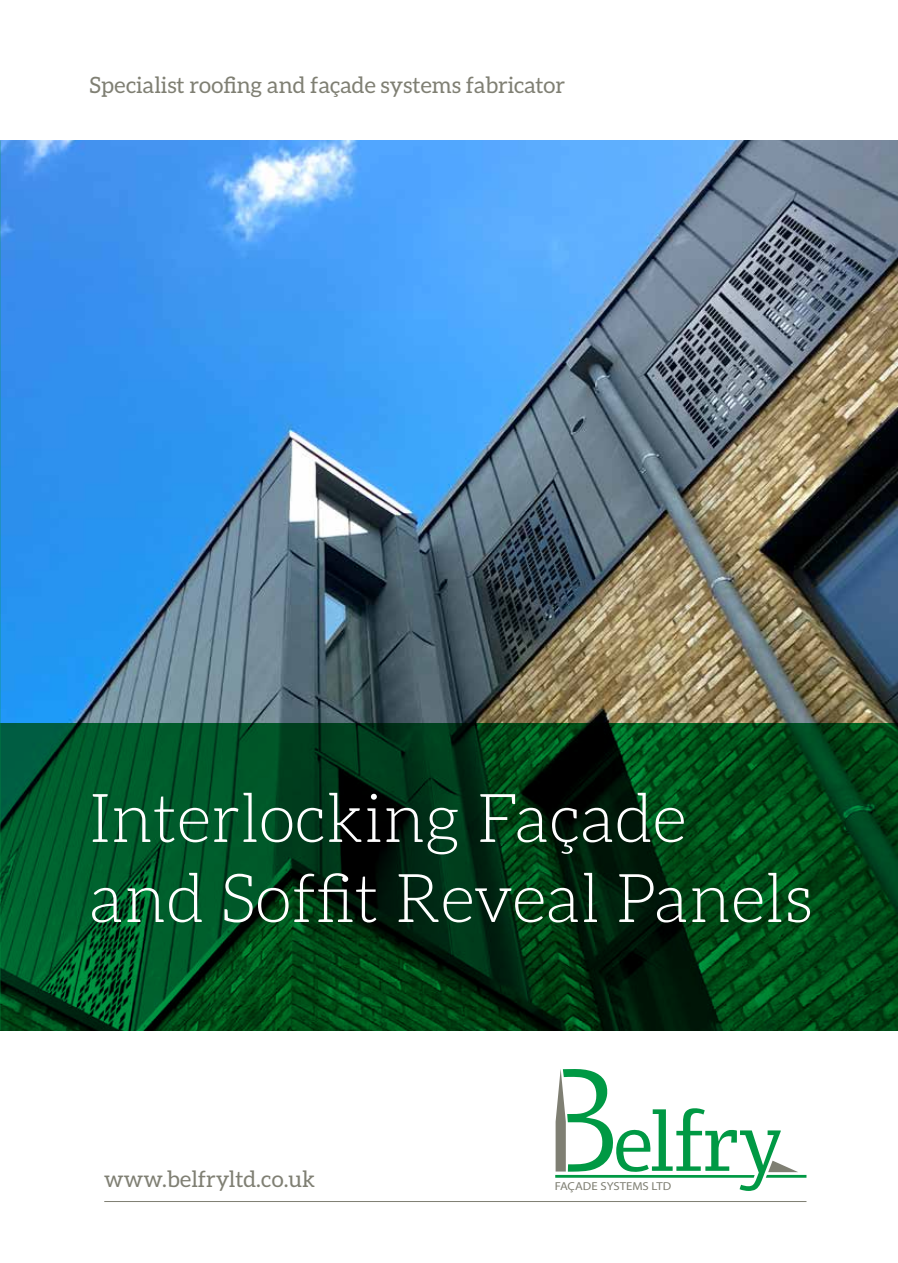
<style>
.page{position:relative;width:898px;height:1263px;background:#fff}
.page>*{position:absolute;margin:0;border:0;box-sizing:border-box;transform-origin:0 0}
.t1{font:300 67.5px/80.1px "Aleo";color:#fff}
.t2{font:22.5px "Aleo";color:#7f7f73}
.t3{font:11.55px "Myriad Pro";color:#7f7f73;scale:1.1 1}
</style>
<div class="page">
<img style="left:1px;top:140px;width:896px;height:583px">
<svg style="left:1px;top:723px;width:896px;height:307px;background:#004119"></svg>
<hr style="left:104px;top:1201px;width:702px;height:1px;background:#7f7f73">
<svg style="left:555px;top:1069px;width:251px;height:122px"></svg>
<img style="left:0;top:140px;width:1px;height:446px">
<img style="left:0;top:586px;width:1px;height:444px">
<p class="t2" style="left:89px;top:72px;width:477px">Specialist roofing and façade systems fabricator</p>
<h1 class="t1" style="left:89px;top:778px;width:724px">Interlocking Façade and Soffit Reveal Panels</h1>
<p class="t2" style="left:104px;top:1166px;width:212px">www.belfryltd.co.uk</p>
<p class="t3" style="left:554px;top:1179px;width:107px">FAÇADE SYSTEMS LTD</p>
</div>
